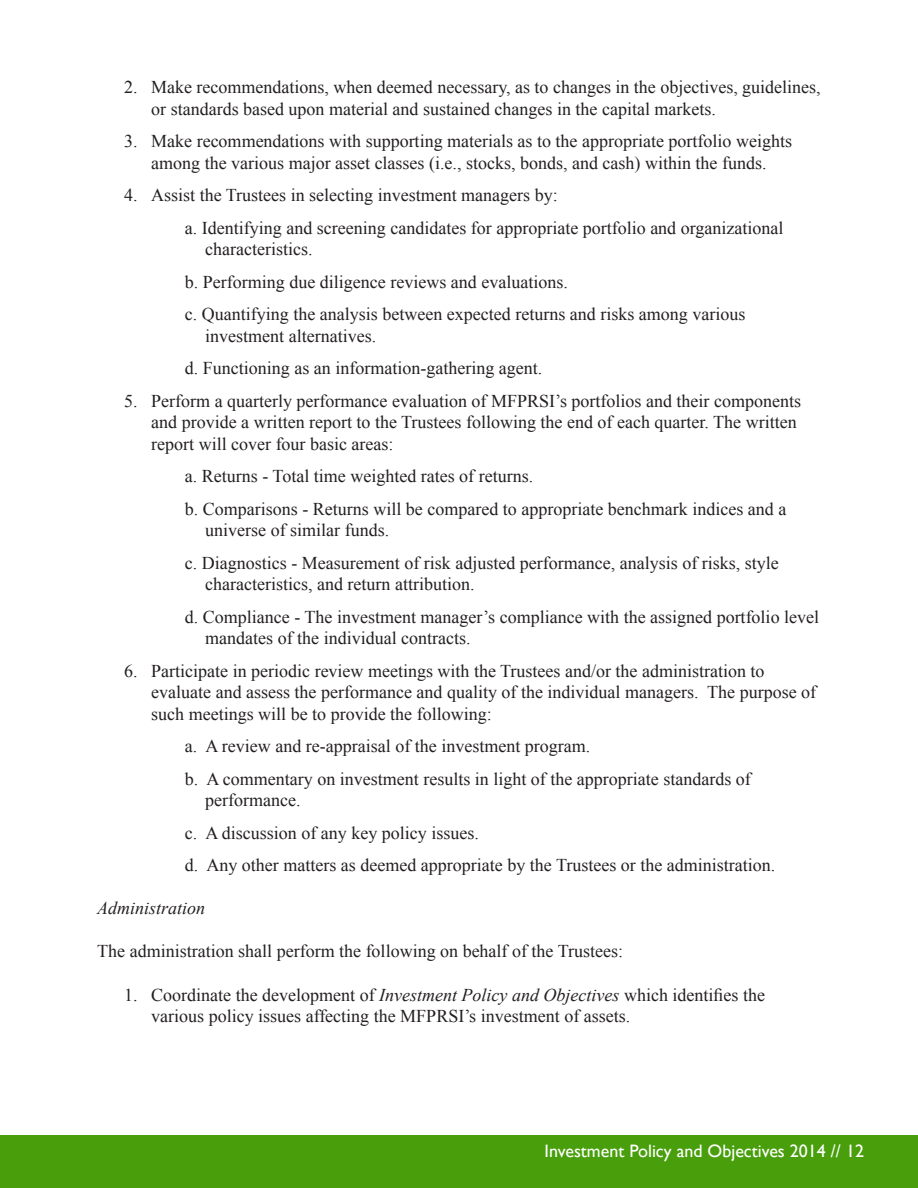
<style>
.page{position:relative;width:918px;height:1188px;background:#fff}
.page>*{position:absolute;margin:0;border:0;box-sizing:border-box;transform-origin:0 0}
.t1{font:18px/21.6px "Times New Roman";color:#231f20}
.t2{font:18px "Gill Sans";color:#fff}
.t3{font:italic 18px "Times New Roman";color:#231f20}
.s1{font-style:italic}
</style>
<div class="page">
<div style="left:0;top:1135px;width:918px;height:53px;background:#489f0b"></div>
<p class="t1" style="left:151px;top:76px;width:671px;text-indent:-27px">2. Make recommendations, when deemed necessary, as to changes in the objectives, guidelines, or standards based upon material and sustained changes in the capital markets.</p>
<p class="t1" style="left:124px;top:130px;width:669px;text-align:center">3. Make recommendations with supporting materials as to the appropriate portfolio weights among the various major asset classes (i.e., stocks, bonds, and cash) within the funds.</p>
<p class="t1" style="left:124px;top:184px;width:435px">4. Assist the Trustees in selecting investment managers by:</p>
<p class="t1" style="left:205px;top:217px;width:580px;text-indent:-20px">a. Identifying and screening candidates for appropriate portfolio and organizational characteristics.</p>
<p class="t1" style="left:185px;top:271px;width:384px">b. Performing due diligence reviews and evaluations.</p>
<p class="t1" style="left:205px;top:303px;width:542px;text-indent:-20px">c. Quantifying the analysis between expected returns and risks among various investment alternatives.</p>
<p class="t1" style="left:185px;top:357px;width:359px">d. Functioning as an information-gathering agent.</p>
<p class="t1" style="left:151px;top:390px;width:651px;text-indent:-27px">5. Perform a quarterly performance evaluation of MFPRSI’s portfolios and their components and provide a written report to the Trustees following the end of each quarter. The written report will cover four basic areas:</p>
<p class="t1" style="left:185px;top:465px;width:350px">a. Returns - Total time weighted rates of returns.</p>
<p class="t1" style="left:205px;top:498px;width:583px;text-indent:-20px">b. Comparisons - Returns will be compared to appropriate benchmark indices and a universe of similar funds.</p>
<p class="t1" style="left:205px;top:552px;width:575px;text-indent:-20px">c. Diagnostics - Measurement of risk adjusted performance, analysis of risks, style characteristics, and return attribution.</p>
<p class="t1" style="left:205px;top:606px;width:615px;text-indent:-20px">d. Compliance - The investment manager’s compliance with the assigned portfolio level mandates of the individual contracts.</p>
<p class="t1" style="left:151px;top:660px;width:666px;text-indent:-27px">6. Participate in periodic review meetings with the Trustees and/or the administration to evaluate and assess the performance and quality of the individual managers. The purpose of such meetings will be to provide the following:</p>
<p class="t1" style="left:185px;top:735px;width:407px">a. A review and re-appraisal of the investment program.</p>
<p class="t1" style="left:205px;top:768px;width:547px;text-indent:-20px">b. A commentary on investment results in light of the appropriate standards of performance.</p>
<p class="t1" style="left:185px;top:822px;width:295px">c. A discussion of any key policy issues.</p>
<p class="t1" style="left:185px;top:854px;width:592px">d. Any other matters as deemed appropriate by the Trustees or the administration.</p>
<p class="t3" style="left:97px;top:896px;width:110px">Administration</p>
<p class="t1" style="left:97px;top:940px;width:527px">The administration shall perform the following on behalf of the Trustees:</p>
<p class="t1" style="left:151px;top:984px;width:615px;text-indent:-27px">1. Coordinate the development of <span class="s1">Investment Policy and Objectives</span> which identifies the various policy issues affecting the MFPRSI’s investment of assets.</p>
<p class="t2" style="left:545px;top:1140px;width:321px">Investment Policy and Objectives 2014 // 12</p>
</div>
